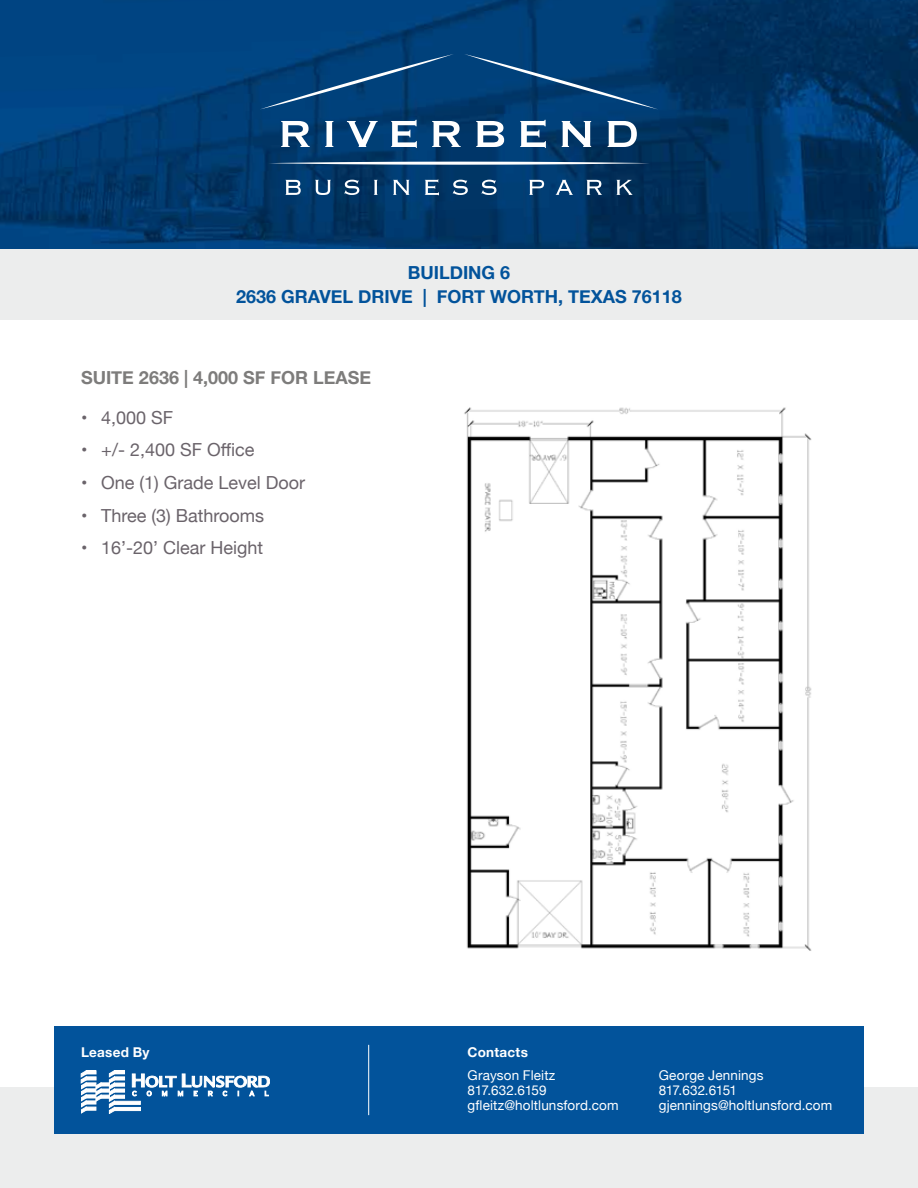
<style>
.page{position:relative;width:918px;height:1188px;background:#fff}
.page>*{position:absolute;margin:0;border:0;box-sizing:border-box;transform-origin:0 0}
.t1{font:18px "Helvetica Neue";color:#6a636a}
.t2{font:700 18px/24px "Helvetica Neue";color:#02539b;text-align:center}
.t3{font:700 18px "Helvetica Neue";color:#7d7c7b}
.t4{font:13.5px/15px "Helvetica Neue";letter-spacing:.01em;color:#fff}
.t5{font:700 13.5px "Helvetica Neue";letter-spacing:.015em;color:#fff}
</style>
<div class="page">
<div style="left:0;top:1088px;width:918px;height:100px;background:#eceded"></div>
<div style="left:54px;top:1026px;width:810px;height:108px;background:#02539b"></div>
<hr style="left:368px;top:1045px;width:1px;height:70px;background:#fff">
<img style="left:0;top:0;width:918px;height:249px">
<div style="left:0;top:249px;width:918px;height:71px;background:#eceded"></div>
<div style="left:114px;top:1101px;width:26px;height:3px;background:#fff;border:1px solid #fff"></div>
<hr style="left:114px;top:1107px;width:27px;height:4px;background:#fff">
<svg style="left:81px;top:1071px;width:44px;height:43px"></svg>
<svg style="left:132px;top:1073px;width:138px;height:24px"></svg>
<svg style="left:260px;top:54px;width:194px;height:55px"></svg>
<svg style="left:464px;top:54px;width:194px;height:55px"></svg>
<svg style="left:268px;top:162px;width:382px;height:3px"></svg>
<svg style="left:281px;top:121px;width:29px;height:26px"></svg>
<svg style="left:325px;top:121px;width:8px;height:26px"></svg>
<svg style="left:347px;top:121px;width:31px;height:26px"></svg>
<svg style="left:391px;top:120px;width:26px;height:28px"></svg>
<svg style="left:432px;top:121px;width:29px;height:26px"></svg>
<svg style="left:476px;top:121px;width:28px;height:26px"></svg>
<svg style="left:520px;top:120px;width:26px;height:28px"></svg>
<svg style="left:562px;top:121px;width:29px;height:26px"></svg>
<svg style="left:608px;top:121px;width:29px;height:26px"></svg>
<svg style="left:285px;top:180px;width:16px;height:15px"></svg>
<svg style="left:315px;top:180px;width:16px;height:15px"></svg>
<svg style="left:344px;top:180px;width:15px;height:15px"></svg>
<svg style="left:374px;top:180px;width:4px;height:15px"></svg>
<svg style="left:393px;top:180px;width:16px;height:15px"></svg>
<svg style="left:425px;top:179px;width:14px;height:16px"></svg>
<svg style="left:453px;top:180px;width:15px;height:15px"></svg>
<svg style="left:481px;top:180px;width:16px;height:15px"></svg>
<svg style="left:529px;top:180px;width:15px;height:15px"></svg>
<svg style="left:556px;top:180px;width:17px;height:15px"></svg>
<svg style="left:587px;top:180px;width:15px;height:15px"></svg>
<svg style="left:617px;top:180px;width:16px;height:15px"></svg>
<img style="left:464px;top:407px;width:348px;height:544px">
<h1 class="t2" style="left:236px;top:261px;width:447px">BUILDING 6<br>2636 GRAVEL DRIVE | FORT WORTH, TEXAS 76118</h1>
<h1 class="t3" style="left:81px;top:364px;width:292px">SUITE 2636 | 4,000 SF FOR LEASE</h1>
<h1 class="t1" style="left:81px;top:404px;width:94px">• 4,000 SF</h1>
<h1 class="t1" style="left:81px;top:437px;width:175px">• +/- 2,400 SF Office</h1>
<h1 class="t1" style="left:81px;top:470px;width:226px">• One (1) Grade Level Door</h1>
<h1 class="t1" style="left:81px;top:502px;width:185px">• Three (3) Bathrooms</h1>
<h1 class="t1" style="left:81px;top:535px;width:184px">• 16’-20’ Clear Height</h1>
<p class="t5" style="left:81px;top:1041px;width:70px">Leased By</p>
<p class="t5" style="left:468px;top:1041px;width:62px">Contacts</p>
<p class="t4" style="left:468px;top:1069px;width:153px">Grayson Fleitz<br>817.632.6159 gfleitz@holtlunsford.com</p>
<p class="t4" style="left:659px;top:1069px;width:175px">George Jennings<br>817.632.6151 gjennings@holtlunsford.com</p>
</div>
